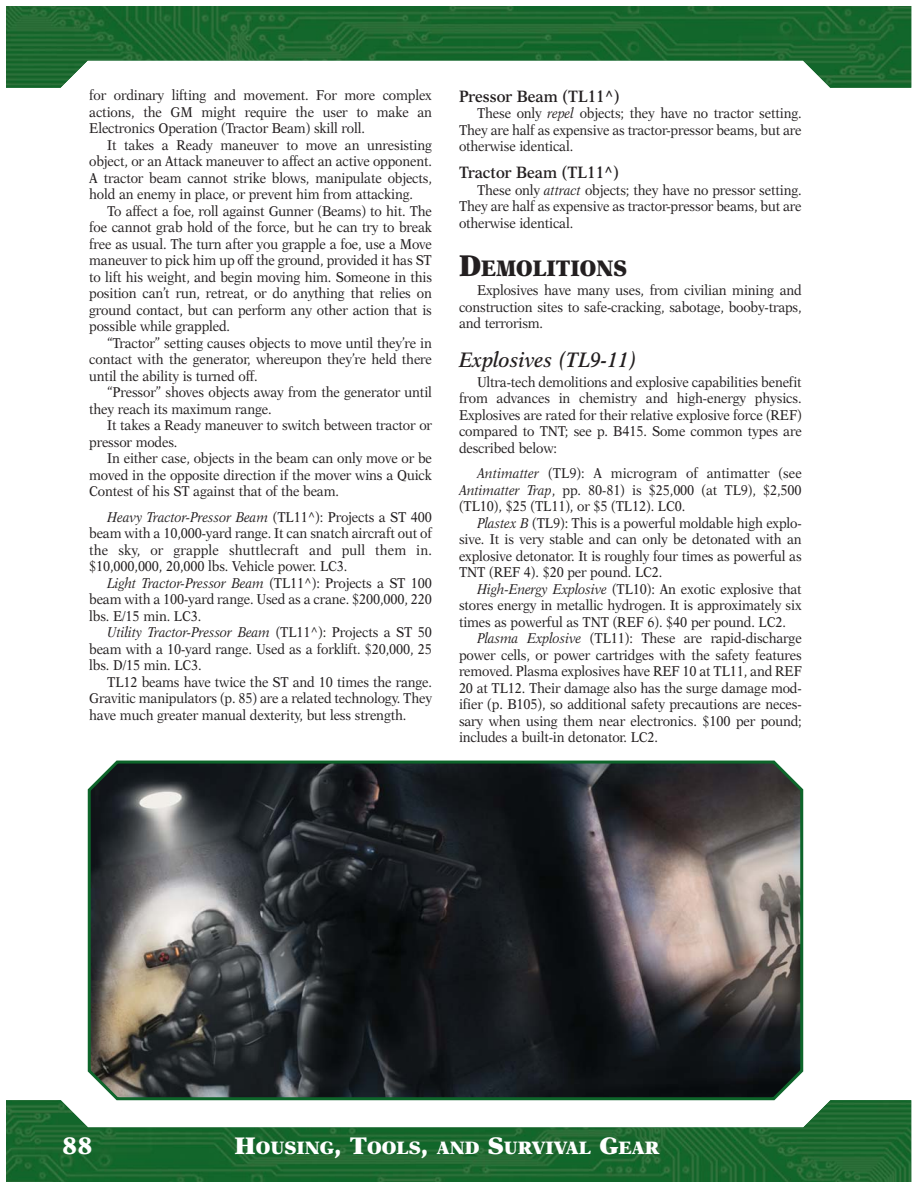
<style>
.page{position:relative;width:918px;height:1188px;background:#fff}
.page>*{position:absolute;margin:0;border:0;box-sizing:border-box;transform-origin:0 0}
.t1{font:900 24px "New Aster";color:#fff}
.t2{font:900 22.5px "New Aster";color:#231f20;scale:.9 1}
.t3{font:italic 600 21px "New Aster";color:#231f20;scale:.9 1}
.t4{font:900 18px "New Aster";color:#fff}
.t5{font:600 16.5px "New Aster";color:#231f20;scale:.9 1}
.t6{font:14.25px/16.5px "New Aster";letter-spacing:-.01em;color:#231f20;text-align:justify;scale:.9 1}
.s1{font-style:italic}
.s2{font-size:30px}
.s3{font-size:24px}
</style>
<div class="page">
<img style="left:7px;top:1100px;width:904px;height:81px">
<img style="left:7px;top:7px;width:904px;height:81px">
<svg style="left:88px;top:761px;width:715px;height:339px;background:#3b3d3d"></svg>
<p class="t6" style="left:89px;top:88px;width:382px">for ordinary lifting and movement. For more complex actions, the GM might require the user to make an Electronics Operation (Tractor Beam) skill roll.</p>
<p class="t6" style="left:89px;top:138px;width:382px;text-indent:18px">It takes a Ready maneuver to move an unresisting object, or an Attack maneuver to affect an active opponent.<br>A tractor beam cannot strike blows, manipulate objects, hold an enemy in place, or prevent him from attacking.</p>
<p class="t6" style="left:89px;top:204px;width:382px;text-indent:18px">To affect a foe, roll against Gunner (Beams) to hit. The foe cannot grab hold of the force, but he can try to break free as usual. The turn after you grapple a foe, use a Move maneuver to pick him up off the ground, provided it has ST to lift his weight, and begin moving him. Someone in this position can’t run, retreat, or do anything that relies on ground contact, but can perform any other action that is possible while grappled.</p>
<p class="t6" style="left:89px;top:336px;width:382px;text-indent:18px">“Tractor” setting causes objects to move until they’re in contact with the generator, whereupon they’re held there until the ability is turned off.</p>
<p class="t6" style="left:89px;top:385px;width:382px;text-indent:18px">“Pressor” shoves objects away from the generator until they reach its maximum range.</p>
<p class="t6" style="left:89px;top:418px;width:382px;text-indent:18px">It takes a Ready maneuver to switch between tractor or pressor modes.</p>
<p class="t6" style="left:89px;top:451px;width:382px;text-indent:18px">In either case, objects in the beam can only move or be moved in the opposite direction if the mover wins a Quick Contest of his ST against that of the beam.</p>
<p class="t6" style="left:89px;top:510px;width:382px;text-indent:18px"><span class="s1">Heavy Tractor-Pressor Beam</span> (TL11^): Projects a ST 400 beam with a 10,000-yard range. It can snatch aircraft out of the sky, or grapple shuttlecraft and pull them in. $10,000,000, 20,000 lbs. Vehicle power. LC3.</p>
<p class="t6" style="left:89px;top:576px;width:382px;text-indent:18px"><span class="s1">Light Tractor-Pressor Beam</span> (TL11^): Projects a ST 100 beam with a 100-yard range. Used as a crane. $200,000, 220 lbs. E/15 min. LC3.</p>
<p class="t6" style="left:89px;top:625px;width:382px;text-indent:18px"><span class="s1">Utility Tractor-Pressor Beam</span> (TL11^): Projects a ST 50 beam with a 10-yard range. Used as a forklift. $20,000, 25 lbs. D/15 min. LC3.</p>
<p class="t6" style="left:89px;top:675px;width:382px;text-indent:18px">TL12 beams have twice the ST and 10 times the range.<br>Gravitic manipulators (p. 85) are a related technology. They have much greater manual dexterity, but less strength.</p>
<p class="t5" style="left:459px;top:89px;width:180px">Pressor Beam (TL11^)</p>
<p class="t6" style="left:459px;top:106px;width:382px;text-indent:18px">These only <span class="s1">repel</span> objects; they have no tractor setting.<br>They are half as expensive as tractor-pressor beams, but are otherwise identical.</p>
<p class="t5" style="left:459px;top:166px;width:179px">Tractor Beam (TL11^)</p>
<p class="t6" style="left:459px;top:183px;width:382px;text-indent:18px">These only <span class="s1">attract</span> objects; they have no pressor setting.<br>They are half as expensive as tractor-pressor beams, but are otherwise identical.</p>
<h2 class="t2" style="left:459px;top:259px;width:188px"><span class="s2">D</span>EMOLITIONS</h2>
<p class="t6" style="left:459px;top:283px;width:382px;text-indent:18px">Explosives have many uses, from civilian mining and construction sites to safe-cracking, sabotage, booby-traps, and terrorism.</p>
<h3 class="t3" style="left:459px;top:351px;width:199px">Explosives (TL9-11)</h3>
<p class="t6" style="left:459px;top:375px;width:382px;text-indent:18px">Ultra-tech demolitions and explosive capabilities benefit from advances in chemistry and high-energy physics.<br>Explosives are rated for their relative explosive force (REF) compared to TNT; see p. B415. Some common types are described below:</p>
<p class="t6" style="left:459px;top:466px;width:382px;text-indent:18px"><span class="s1">Antimatter</span> (TL9): A microgram of antimatter (see <span class="s1">Antimatter Trap</span>, pp. 80-81) is $25,000 (at TL9), $2,500 (TL10), $25 (TL11), or $5 (TL12). LC0.</p>
<p class="t6" style="left:459px;top:516px;width:382px;text-indent:18px"><span class="s1">Plastex B</span> (TL9): This is a powerful moldable high explo&shy;sive. It is very stable and can only be detonated with an explosive detonator. It is roughly four times as powerful as TNT (REF 4). $20 per pound. LC2.</p>
<p class="t6" style="left:459px;top:582px;width:382px;text-indent:18px"><span class="s1">High-Energy Explosive</span> (TL10): An exotic explosive that stores energy in metallic hydrogen. It is approximately six times as powerful as TNT (REF 6). $40 per pound. LC2.</p>
<p class="t6" style="left:459px;top:631px;width:382px;text-indent:18px"><span class="s1">Plasma Explosive</span> (TL11): These are rapid-discharge power cells, or power cartridges with the safety features removed. Plasma explosives have REF 10 at TL11, and REF 20 at TL12. Their damage also has the surge damage mod&shy;ifier (p. B105), so additional safety precautions are neces&shy;sary when using them near electronics. $100 per pound; includes a built-in detonator. LC2.</p>
<h1 class="t1" style="left:62px;top:1136px;width:32px">88</h1>
<p class="t4" style="left:234px;top:1140px;width:427px"><span class="s3">H</span>OUSING<span class="s3">, T</span>OOLS<span class="s3">,</span> AND <span class="s3">S</span>URVIVAL <span class="s3">G</span>EAR</p>
</div>
